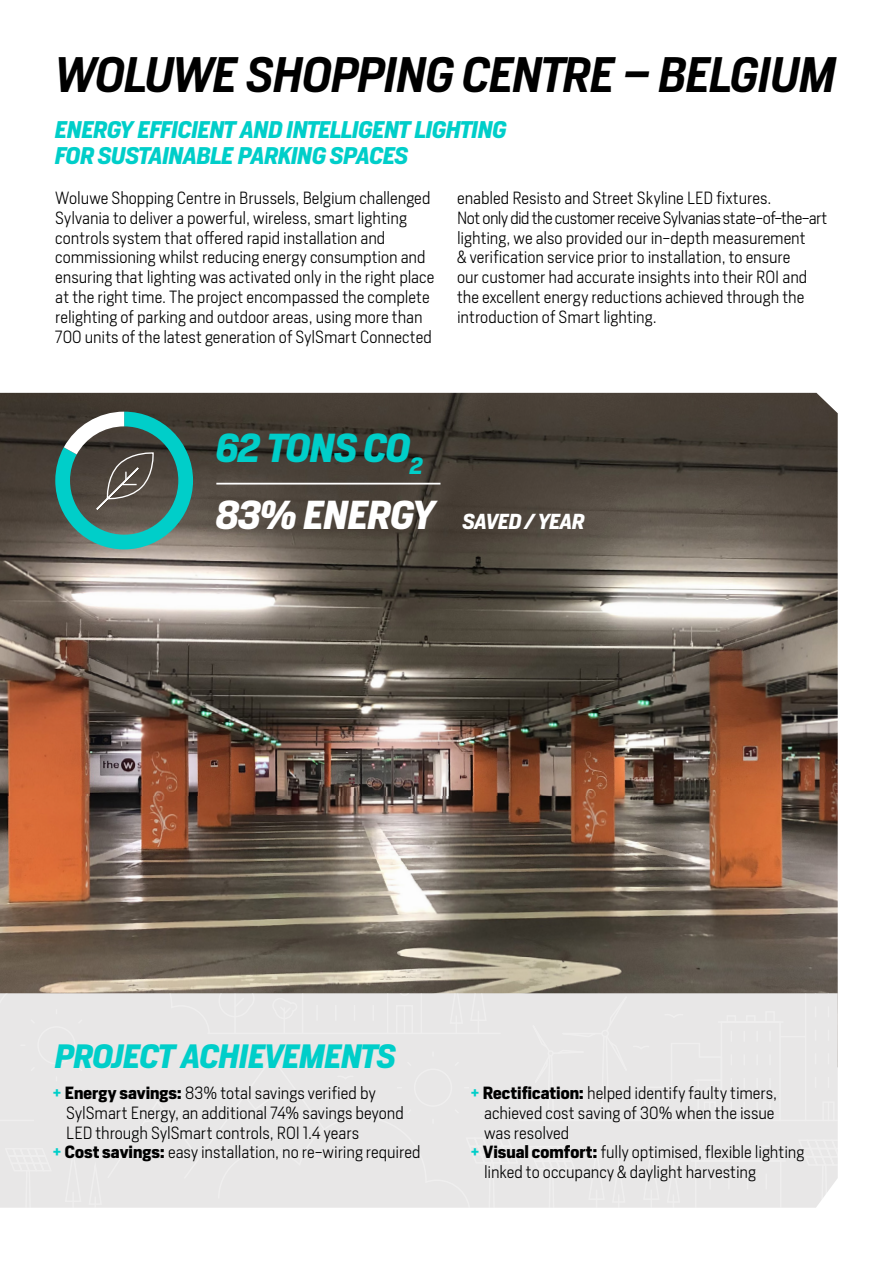
<style>
.page{position:relative;width:893px;height:1263px;background:#fff}
.page>*{position:absolute;margin:0;border:0;box-sizing:border-box;transform-origin:0 0}
.t1{font:italic 600 46.5px "Heron Sans";letter-spacing:-.02em;color:#000}
.t2{font:italic 700 37.8px/67.7px "Heron Sans";letter-spacing:-.015em;color:#fff}
.t3{font:italic 700 31.5px "Heron Sans";letter-spacing:-.035em;color:#00cec9}
.t4{font:italic 700 22.5px/25.8px "Heron Sans";letter-spacing:-.035em;color:#00cec9}
.t5{font:italic 700 20.25px "Heron Sans";letter-spacing:-.04em;color:#fff}
.t6{font:300 16.5px/19.8px "Heron Sans";letter-spacing:-.005em;color:#000}
.s1{color:#00cec9}
.s2{font-weight:600;color:#00cec9}
.s3{font-weight:700}
</style>
<div class="page">
<img style="left:0;top:393px;width:838px;height:590px">
<div style="left:0;top:983px;width:838px;height:225px;background:#e8e7e7"></div>
<hr style="left:216px;top:483px;width:224px;height:1px;background:#fff">
<svg style="left:55px;top:412px;width:138px;height:137px;background:#4a7770"></svg>
<h1 class="t1" style="left:55px;top:45px;width:783px">WOLUWE SHOPPING CENTRE – BELGIUM</h1>
<h3 class="t4" style="left:55px;top:117px;width:453px">ENERGY EFFICIENT AND INTELLIGENT LIGHTING<br>FOR SUSTAINABLE PARKING SPACES</h3>
<p class="t6" style="left:55px;top:188px;width:381px">Woluwe Shopping Centre in Brussels, Belgium challenged Sylvania to deliver a powerful, wireless, smart lighting controls system that offered rapid installation and commissioning whilst reducing energy consumption and ensuring that lighting was activated only in the right place at the right time. The project encompassed the complete relighting of parking and outdoor areas, using more than 700 units of the latest generation of SylSmart Connected</p>
<p class="t6" style="left:457px;top:188px;width:372px">enabled Resisto and Street Skyline LED fixtures.<br>Not only did the customer receive Sylvanias state-of-the-art lighting, we also provided our in-depth measurement<br>&amp; verification service prior to installation, to ensure<br>our customer had accurate insights into their ROI and the excellent energy reductions achieved through the introduction of Smart lighting.</p>
<h2 class="t2" style="left:216px;top:414px;width:221px"><span class="s1">62 TONS CO</span><sub>2<br></sub>83% ENERGY</h2>
<p class="t5" style="left:463px;top:509px;width:123px">SAVED / YEAR</p>
<h3 class="t3" style="left:55px;top:1036px;width:342px">PROJECT ACHIEVEMENTS</h3>
<p class="t6" style="left:53px;top:1083px;width:324px"><span class="s2">+</span> <span class="s3">Energy savings:</span> 83% total savings verified by</p>
<p class="t6" style="left:66px;top:1102px;width:339px">SylSmart Energy, an additional 74% savings beyond</p>
<p class="t6" style="left:66px;top:1122px;width:294px">LED through SylSmart controls, ROI 1.4 years</p>
<p class="t6" style="left:53px;top:1142px;width:369px"><span class="s2">+</span> <span class="s3">Cost savings:</span> easy installation, no re-wiring required</p>
<p class="t6" style="left:471px;top:1083px;width:308px"><span class="s2">+</span> <span class="s3">Rectification:</span> helped identify faulty timers,</p>
<p class="t6" style="left:484px;top:1102px;width:292px">achieved cost saving of 30% when the issue</p>
<p class="t6" style="left:484px;top:1122px;width:87px">was resolved</p>
<p class="t6" style="left:471px;top:1142px;width:335px"><span class="s2">+</span> <span class="s3">Visual comfort:</span> fully optimised, flexible lighting</p>
<p class="t6" style="left:484px;top:1162px;width:273px">linked to occupancy &amp; daylight harvesting</p>
</div>
